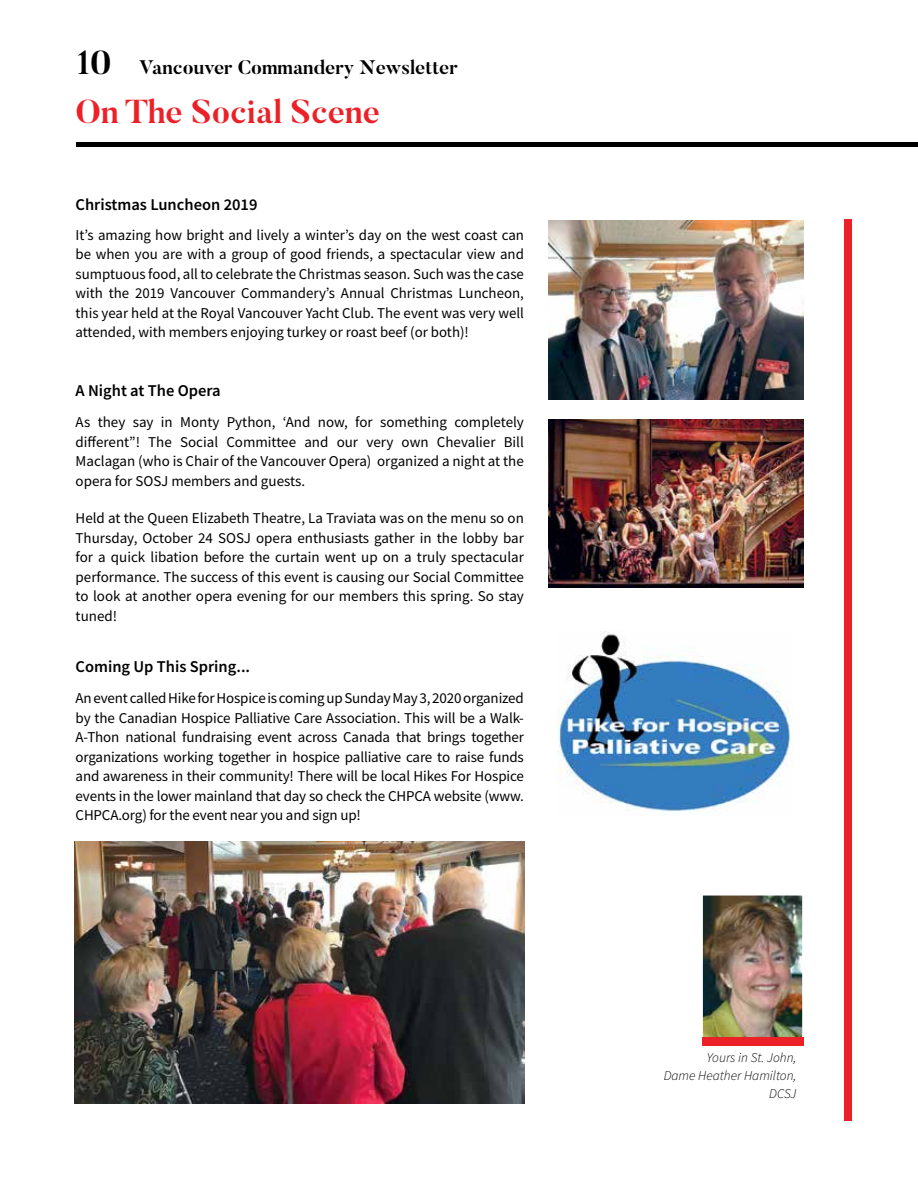
<style>
.page{position:relative;width:918px;height:1188px;background:#fff}
.page>*{position:absolute;margin:0;border:0;box-sizing:border-box;transform-origin:0 0}
.t1{font:700 33px "Butler";color:#ec2127}
.t2{font:700 19.5px "Butler";color:#000}
.t3{font:600 16.5px "Source Sans Pro";color:#000}
.t4{font:15px/19.5px "Source Sans Pro";color:#000;text-align:justify}
.t5{font:italic 300 13.5px/18px "Source Sans Pro";color:#000;text-align:right}
.s1{font-size:33px}
</style>
<div class="page">
<img style="left:704px;top:897px;width:97px;height:139px">
<div style="left:702px;top:895px;width:101px;height:143px;border:1px solid #fff"></div>
<div style="left:702px;top:1037px;width:101px;height:9px;background:#ec2127"></div>
<div style="left:844px;top:219px;width:8px;height:902px;background:#ec2127"></div>
<hr style="left:77px;top:142px;width:841px;height:4px;background:#000">
<img style="left:557px;top:631px;width:235px;height:181px">
<img style="left:548px;top:220px;width:255px;height:180px">
<img style="left:548px;top:419px;width:255px;height:169px">
<img style="left:75px;top:841px;width:450px;height:263px">
<h2 class="t2" style="left:77px;top:55px;width:383px"><span class="s1">10</span> Vancouver Commandery Newsletter</h2>
<h1 class="t1" style="left:76px;top:91px;width:306px">On The Social Scene</h1>
<p class="t3" style="left:76px;top:193px;width:183px">Christmas Luncheon 2019</p>
<p class="t4" style="left:76px;top:225px;width:450px">It’s amazing how bright and lively a winter’s day on the west coast can be when you are with a group of good friends, a spectacular view and sumptuous food, all to celebrate the Christmas season. Such was the case with the 2019 Vancouver Commandery’s Annual Christmas Luncheon, this year held at the Royal Vancouver Yacht Club. The event was very well attended, with members enjoying turkey or roast beef (or both)!</p>
<p class="t3" style="left:76px;top:379px;width:147px">A Night at The Opera</p>
<p class="t4" style="left:76px;top:412px;width:450px">As they say in Monty Python, ‘And now, for something completely different”! The Social Committee and our very own Chevalier Bill Maclagan (who is Chair of the Vancouver Opera) organized a night at the opera for SOSJ members and guests.</p>
<p class="t4" style="left:76px;top:508px;width:450px">Held at the Queen Elizabeth Theatre, La Traviata was on the menu so on Thursday, October 24 SOSJ opera enthusiasts gather in the lobby bar for a quick libation before the curtain went up on a truly spectacular performance. The success of this event is causing our Social Committee to look at another opera evening for our members this spring. So stay tuned!</p>
<p class="t3" style="left:76px;top:655px;width:176px">Coming Up This Spring...</p>
<p class="t4" style="left:76px;top:688px;width:450px">An event called Hike for Hospice is coming up Sunday May 3, 2020 organized by the Canadian Hospice Palliative Care Association. This will be a Walk-A-Thon national fundraising event across Canada that brings together organizations working together in hospice palliative care to raise funds and awareness in their community! There will be local Hikes For Hospice events in the lower mainland that day so check the CHPCA website (www.<br>CHPCA.org) for the event near you and sign up!</p>
<p class="t5" style="left:664px;top:1049px;width:134px">Yours in St. John,<br>Dame Heather Hamilton,<br>DCSJ</p>
</div>
